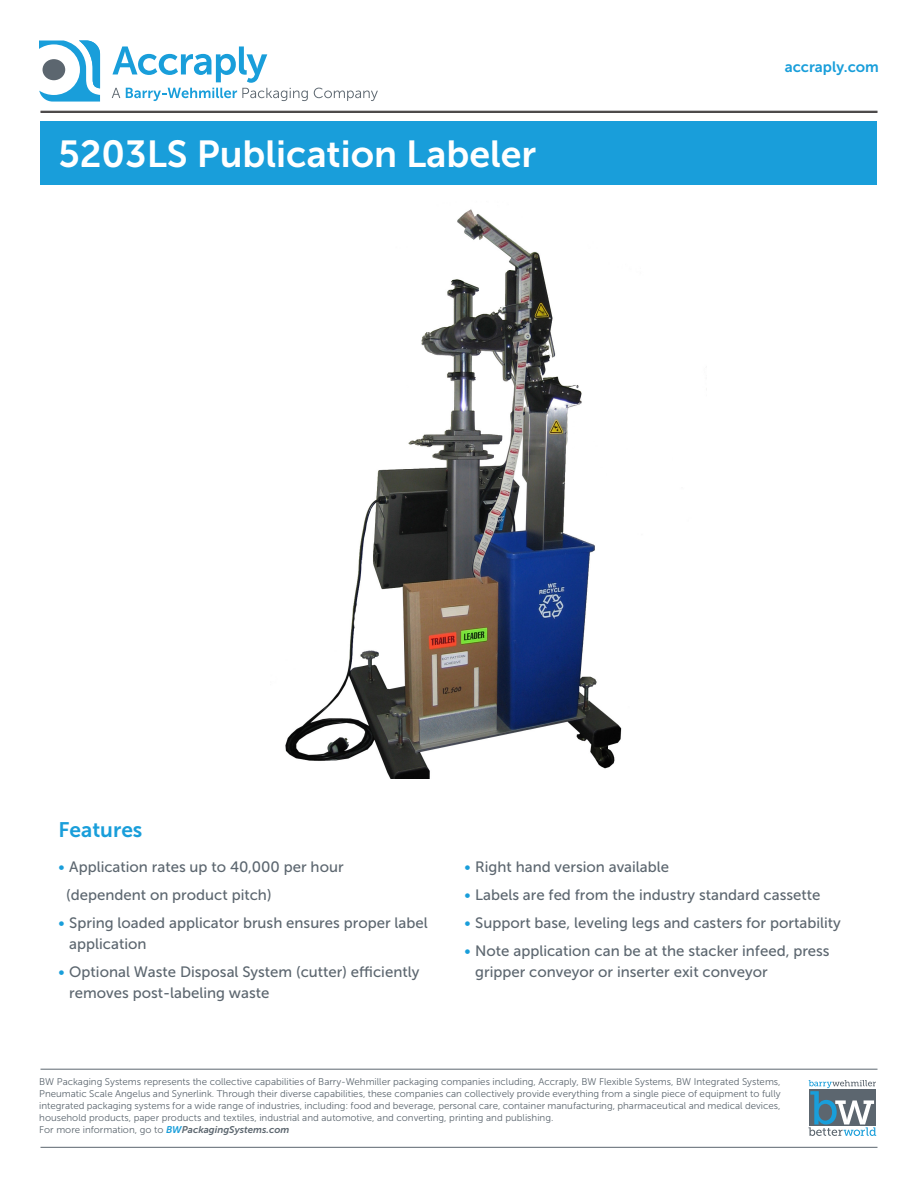
<style>
.page{position:relative;width:918px;height:1188px;background:#fff}
.page>*{position:absolute;margin:0;border:0;box-sizing:border-box;transform-origin:0 0}
.Page_1_Big_Header{font:37.5px "Museo Sans 700";color:#fff}
.Page_1_small_header{font:21px "Museo Sans 700";color:#199eda}
.Page_1_Bullet{font:15px/21px "Museo Sans 500";color:#5c666f}
.Footer__Website{font:15px "Museo Sans 700";color:#199eda}
.t1{font:9.75px/12px "Museo Sans 300";color:#5c666f;text-align:justify}
.s1{color:#199eda}
.s2{font-family:"Museo Sans 700";font-style:italic;color:#199eda}
.s3{font-family:"Museo Sans 700";font-style:italic}
</style>
<div class="page">
<hr style="left:40px;top:1147px;width:838px;height:1px;background:#5c666f">
<hr style="left:40px;top:1069px;width:838px;height:1px;background:#5c666f">
<div style="left:40px;top:122px;width:838px;height:63px;background:#199eda"></div>
<hr style="left:40px;top:111px;width:838px;height:1px;background:#231f20">
<svg style="left:39px;top:41px;width:61px;height:61px"></svg>
<svg style="left:112px;top:46px;width:196px;height:55px"></svg>
<svg style="left:314px;top:88px;width:64px;height:13px"></svg>
<svg style="left:809px;top:1080px;width:67px;height:56px"></svg>
<hr style="left:40px;top:112px;width:838px;height:1px;background:#231f20">
<img style="left:285px;top:209px;width:337px;height:570px">
<p class="Page_1_Big_Header" style="left:59px;top:133px;width:479px">5203LS Publication Labeler</p>
<p class="Footer__Website" style="left:785px;top:59px;width:96px">accraply.com</p>
<p class="Page_1_small_header" style="left:58px;top:819px;width:85px">Features</p>
<p class="Page_1_Bullet" style="left:58px;top:857px;width:287px"><span class="s1">•</span> Application rates up to 40,000 per hour</p>
<p class="Page_1_Bullet" style="left:66px;top:885px;width:207px">(dependent on product pitch)</p>
<p class="Page_1_Bullet" style="left:69px;top:912px;width:360px;text-indent:-11px"><span class="s1">•</span> Spring loaded applicator brush ensures proper label application</p>
<p class="Page_1_Bullet" style="left:69px;top:961px;width:352px;text-indent:-11px"><span class="s1">•</span> Optional Waste Disposal System (cutter) efficiently removes post-labeling waste</p>
<p class="Page_1_Bullet" style="left:464px;top:857px;width:206px"><span class="s1">•</span> Right hand version available</p>
<p class="Page_1_Bullet" style="left:464px;top:885px;width:358px"><span class="s1">•</span> Labels are fed from the industry standard cassette</p>
<p class="Page_1_Bullet" style="left:464px;top:912px;width:378px"><span class="s1">•</span> Support base, leveling legs and casters for portability</p>
<p class="Page_1_Bullet" style="left:475px;top:940px;width:356px;text-indent:-11px"><span class="s1">•</span> Note application can be at the stacker infeed, press gripper conveyor or inserter exit conveyor</p>
<p class="t1" style="left:39px;top:1076px;width:743px">BW Packaging Systems represents the collective capabilities of Barry-Wehmiller packaging companies including, Accraply, BW Flexible Systems, BW Integrated Systems, Pneumatic Scale Angelus and Synerlink. Through their diverse capabilities, these companies can collectively provide everything from a single piece of equipment to fully integrated packaging systems for a wide range of industries, including: food and beverage, personal care, container manufacturing, pharmaceutical and medical devices, household products, paper products and textiles, industrial and automotive, and converting, printing and publishing.</p>
<p class="t1" style="left:39px;top:1124px;width:252px">For more information, go to <span class="s2">BW</span><span class="s3">PackagingSystems.com</span></p>
</div>
